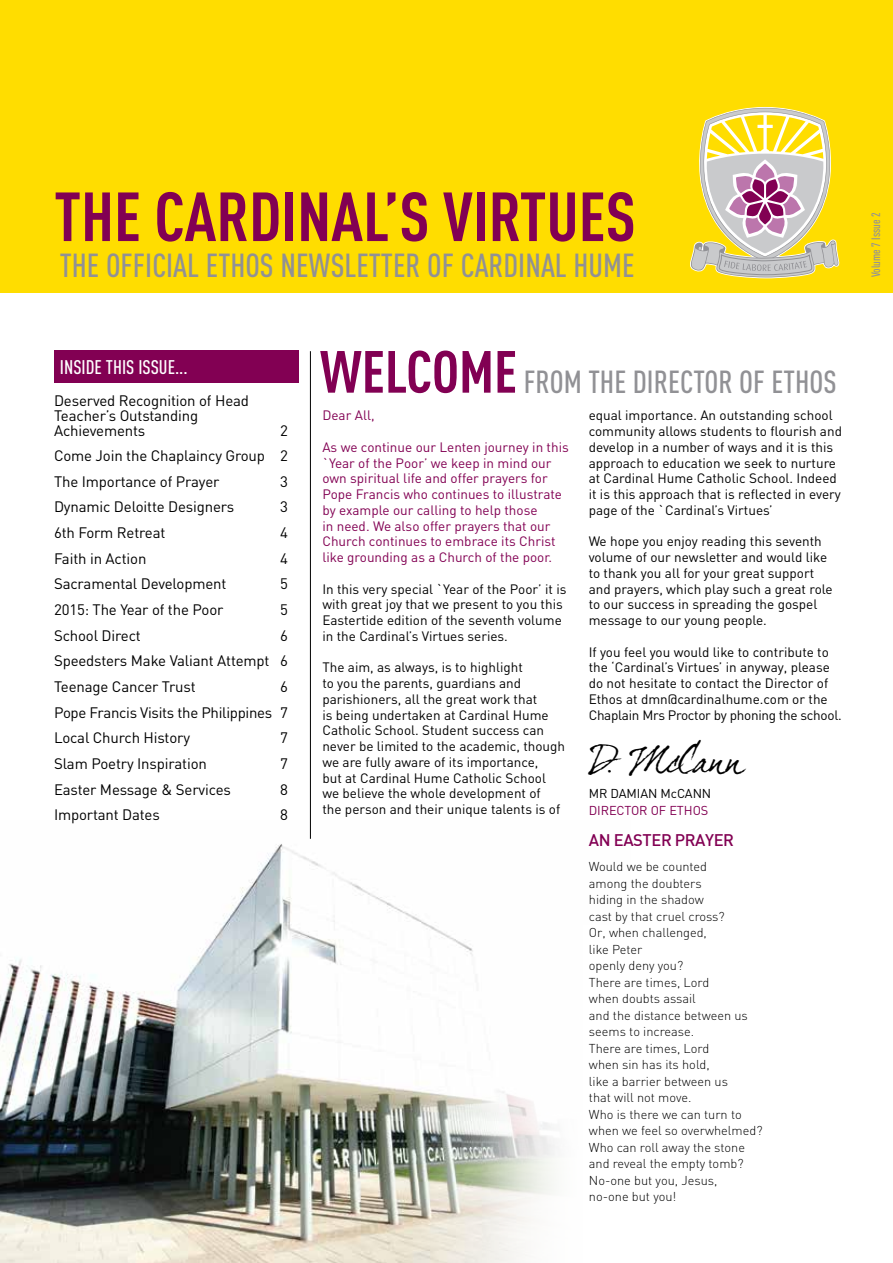
<style>
.page{position:relative;width:893px;height:1263px;background:#fff}
.page>*{position:absolute;margin:0;border:0;box-sizing:border-box;transform-origin:0 0}
.t1{font:700 68.25px "DIN Cond";color:#820053}
.t2{font:35.25px "Dear Joefour";color:#000}
.t3{font:500 32.85px "DIN Cond";color:#919195}
.t4{font:500 31.5px "DIN Cond";color:#919195}
.t5{font:500 19.5px "DIN Cond";color:#fff}
.t6{font:500 16.5px "DIN";letter-spacing:-.025em;color:#820053}
.t7{font:15px/25.7px "DIN";letter-spacing:-.01em;color:#000;text-align:justify}
.t8{font:13.5px/15.8px "DIN";color:#000}
.t9{font:13.5px/15.8px "DIN";color:#820053}
.t10{font:300 12.75px/16.5px "DIN";color:#000}
.t11{font:12.75px "DIN";letter-spacing:-.005em;color:#820053}
.t12{font:12.75px "DIN";letter-spacing:-.005em;color:#000}
.t13{font:500 12px "DIN Cond";color:#919195}
.s1{font-weight:700;font-size:58.5px;color:#820053}
</style>
<div class="page">
<img style="left:0;top:820px;width:471px;height:443px">
<svg style="left:398px;top:1071px;width:73px;height:192px;background:#c8c9bc"></svg>
<hr style="left:310px;top:351px;width:1px;height:488px;background:#000">
<div style="left:54px;top:350px;width:245px;height:33px;background:#820053"></div>
<svg style="left:471px;top:948px;width:86px;height:315px"></svg>
<div style="left:0;top:0;width:893px;height:292px;background:#fd0"></div>
<svg style="left:673px;top:107px;width:185px;height:186px"></svg>
<h1 class="t1" style="left:54px;top:175px;width:583px">THE CARDINAL’S VIRTUES</h1>
<h3 class="t3" style="left:60px;top:246px;width:576px">THE OFFICIAL ETHOS NEWSLETTER OF CARDINAL HUME</h3>
<h3 class="t5" style="left:60px;top:356px;width:129px">INSIDE THIS ISSUE...</h3>
<p class="t7" style="left:54px;top:392px;width:197px;line-height:15px;text-align:left">Deserved Recognition of Head<br>Teacher’s Outstanding<br>Achievements</p>
<p class="t7" style="left:54px;top:417px;width:235px;text-indent:226px">2<br>Come Join the Chaplaincy Group 2<br>The Importance of Prayer</p>
<p class="t7" style="left:280px;top:468px;width:9px">3</p>
<p class="t7" style="left:54px;top:494px;width:182px">Dynamic Deloitte Designers</p>
<p class="t7" style="left:280px;top:494px;width:9px">3</p>
<p class="t7" style="left:54px;top:520px;width:113px">6th Form Retreat</p>
<p class="t7" style="left:280px;top:520px;width:9px">4</p>
<p class="t7" style="left:54px;top:545px;width:94px">Faith in Action</p>
<p class="t7" style="left:280px;top:545px;width:9px">4</p>
<p class="t7" style="left:54px;top:571px;width:174px">Sacramental Development</p>
<p class="t7" style="left:280px;top:571px;width:9px">5</p>
<p class="t7" style="left:54px;top:596px;width:171px">2015: The Year of the Poor</p>
<p class="t7" style="left:280px;top:596px;width:9px">5</p>
<p class="t7" style="left:54px;top:622px;width:88px">School Direct</p>
<p class="t7" style="left:54px;top:622px;width:235px;text-indent:226px">6<br>Speedsters Make Valiant Attempt 6<br>Teenage Cancer Trust</p>
<p class="t7" style="left:54px;top:673px;width:235px;text-indent:226px">6<br>Pope Francis Visits the Philippines 7<br>Local Church History</p>
<p class="t7" style="left:280px;top:725px;width:9px">7</p>
<p class="t7" style="left:54px;top:750px;width:154px">Slam Poetry Inspiration</p>
<p class="t7" style="left:280px;top:750px;width:9px">7</p>
<p class="t7" style="left:54px;top:776px;width:178px">Easter Message &amp; Services</p>
<p class="t7" style="left:280px;top:776px;width:9px">8</p>
<p class="t7" style="left:54px;top:802px;width:107px">Important Dates</p>
<p class="t7" style="left:280px;top:802px;width:9px">8</p>
<h3 class="t4" style="left:320px;top:363px;width:518px"><span class="s1">WELCOME</span> FROM THE DIRECTOR OF ETHOS</h3>
<p class="t9" style="left:322px;top:407px;width:54px">Dear All,</p>
<p class="t9" style="left:322px;top:439px;width:248px">As we continue our Lenten journey in this `Year of the Poor’ we keep in mind our own spiritual life and offer prayers for Pope Francis who continues to illustrate by example our calling to help those<br>in need. We also offer prayers that our Church continues to embrace its Christ like grounding as a Church of the poor.</p>
<p class="t8" style="left:322px;top:581px;width:246px">In this very special `Year of the Poor’ it is with great joy that we present to you this Eastertide edition of the seventh volume in the Cardinal’s Virtues series.</p>
<p class="t8" style="left:322px;top:659px;width:244px">The aim, as always, is to highlight<br>to you the parents, guardians and parishioners, all the great work that<br>is being undertaken at Cardinal Hume Catholic School. Student success can never be limited to the academic, though we are fully aware of its importance,<br>but at Cardinal Hume Catholic School we believe the whole development of<br>the person and their unique talents is of</p>
<p class="t8" style="left:589px;top:407px;width:255px">equal importance. An outstanding school community allows students to flourish and develop in a number of ways and it is this approach to education we seek to nurture at Cardinal Hume Catholic School. Indeed it is this approach that is reflected in every page of the `Cardinal’s Virtues’</p>
<p class="t8" style="left:589px;top:533px;width:246px">We hope you enjoy reading this seventh volume of our newsletter and would like to thank you all for your great support and prayers, which play such a great role to our success in spreading the gospel message to our young people.</p>
<p class="t8" style="left:589px;top:644px;width:255px">If you feel you would like to contribute to the ‘Cardinal’s Virtues’ in anyway, please do not hesitate to contact the Director of Ethos at dmn@cardinalhume.com or the Chaplain Mrs Proctor by phoning the school.</p>
<h2 class="t2" style="left:590px;top:740px;width:149px">D. McCa n n</h2>
<p class="t12" style="left:589px;top:785px;width:124px">MR DAMIAN McCANN</p>
<p class="t11" style="left:589px;top:802px;width:121px">DIRECTOR OF ETHOS</p>
<p class="t6" style="left:589px;top:830px;width:147px">AN EASTER PRAYER</p>
<p class="t10" style="left:589px;top:858px;width:175px">Would we be counted<br>among the doubters<br>hiding in the shadow<br>cast by that cruel cross?<br>Or, when challenged,<br>like Peter<br>openly deny you?<br>There are times, Lord<br>when doubts assail<br>and the distance between us seems to increase.<br>There are times, Lord<br>when sin has its hold,<br>like a barrier between us<br>that will not move.<br>Who is there we can turn to when we feel so overwhelmed?<br>Who can roll away the stone and reveal the empty tomb?<br>No-one but you, Jesus,<br>no-one but you!</p>
<p class="t13" style="left:869px;top:277px;width:67px;rotate:-90deg">Volume 7 Issue 2</p>
</div>
